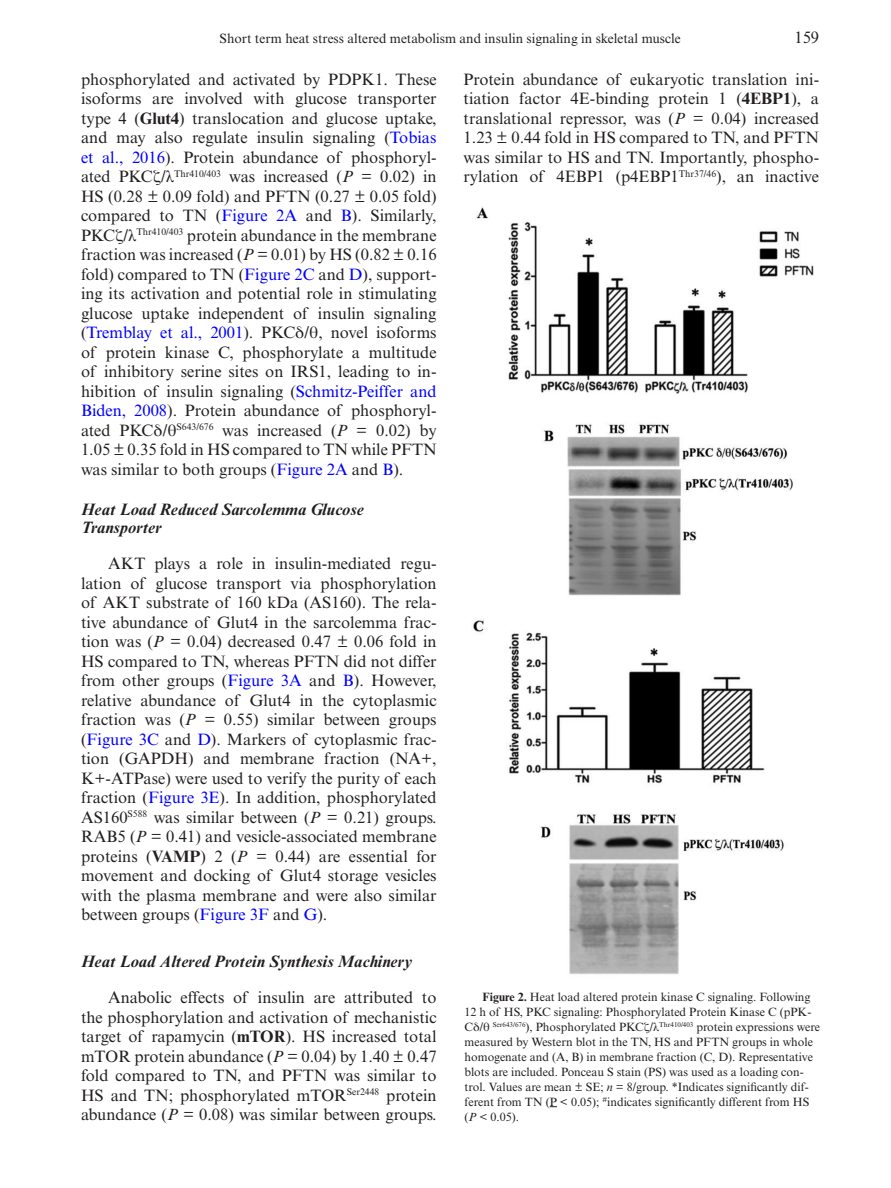
<style>
.page{position:relative;width:891px;height:1188px;background:#fff}
.page>*{position:absolute;margin:0;border:0;box-sizing:border-box;transform-origin:0 0}
.t1{font:16.5px/19.5px "Times New Roman MT Std";color:#231f20;text-align:justify}
.t2{font:italic 700 16.5px/18px "Times New Roman MT Std";color:#231f20}
.t3{font:13.5px "Times New Roman MT Std";color:#231f20}
.t4{font:12px/15px "Times New Roman MT Std";color:#231f20}
.s1{font-weight:700}
.s2{color:#00f}
.s3{font-family:"Gandhari Unicode"}
.s4{font-style:italic}
</style>
<div class="page">
<img style="left:473px;top:207px;width:341px;height:767px">
<p class="t3" style="left:219px;top:30px;width:463px">Short term heat stress altered metabolism and insulin signaling in skeletal muscle</p>
<p class="t1" style="left:794px;top:28px;width:26px">159</p>
<p class="t1" style="left:81px;top:69px;width:357px">phosphorylated and activated by PDPK1. These isoforms are involved with glucose transporter type 4 (<span class="s1">Glut4</span>) translocation and glucose uptake, and may also regulate insulin signaling (<span class="s2">Tobias et al., 2016</span>). Protein abundance of phosphoryl&shy;ated PKC<span class="s3">ζ</span>/<span class="s3">λ</span><sup>Thr410/403</sup> was increased (<span class="s4">P</span> = 0.02) in HS (0.28 ± 0.09 fold) and PFTN (0.27 ± 0.05 fold) compared to TN (<span class="s2">Figure 2A</span> and <span class="s2">B</span>). Similarly, PKC<span class="s3">ζ</span>/<span class="s3">λ</span><sup>Thr410/403</sup> protein abundance in the membrane fraction was increased (<span class="s4">P</span> = 0.01) by HS (0.82 ± 0.16 fold) compared to TN (<span class="s2">Figure 2C</span> and <span class="s2">D</span>), support&shy;ing its activation and potential role in stimulating glucose uptake independent of insulin signaling (<span class="s2">Tremblay et al., 2001</span>). PKC<span class="s3">δ</span>/<span class="s3">θ</span>, novel isoforms of protein kinase C, phosphorylate a multitude of inhibitory serine sites on IRS1, leading to in&shy;hibition of insulin signaling (<span class="s2">Schmitz-Peiffer and Biden, 2008</span>). Protein abundance of phosphoryl&shy;ated PKC<span class="s3">δ</span>/<span class="s3">θ</span><sup>S643/676</sup> was increased (<span class="s4">P</span> = 0.02) by 1.05 ± 0.35 fold in HS compared to TN while PFTN was similar to both groups (<span class="s2">Figure 2A</span> and <span class="s2">B</span>).</p>
<p class="t2" style="left:81px;top:500px;width:284px">Heat Load Reduced Sarcolemma Glucose<br>Transporter</p>
<p class="t1" style="left:81px;top:554px;width:357px;text-indent:27px">AKT plays a role in insulin-mediated regu&shy;lation of glucose transport via phosphorylation of AKT substrate of 160 kDa (AS160). The rela&shy;tive abundance of Glut4 in the sarcolemma frac&shy;tion was (<span class="s4">P</span> = 0.04) decreased 0.47 ± 0.06 fold in HS compared to TN, whereas PFTN did not differ from other groups (<span class="s2">Figure 3A</span> and <span class="s2">B</span>). However, relative abundance of Glut4 in the cytoplasmic fraction was (<span class="s4">P</span> = 0.55) similar between groups (<span class="s2">Figure 3C</span> and <span class="s2">D</span>). Markers of cytoplasmic frac&shy;tion (GAPDH) and membrane fraction (NA+, K+-ATPase) were used to verify the purity of each fraction (<span class="s2">Figure 3E</span>). In addition, phosphorylated AS160<sup>S588</sup> was similar between (<span class="s4">P</span> = 0.21) groups.<br>RAB5 (<span class="s4">P</span> = 0.41) and vesicle-associated membrane proteins (<span class="s1">VAMP</span>) 2 (<span class="s4">P</span> = 0.44) are essential for movement and docking of Glut4 storage vesicles with the plasma membrane and were also similar between groups (<span class="s2">Figure 3F</span> and <span class="s2">G</span>).</p>
<p class="t2" style="left:81px;top:953px;width:333px">Heat Load Altered Protein Synthesis Machinery</p>
<p class="t1" style="left:81px;top:988px;width:357px;text-indent:27px">Anabolic effects of insulin are attributed to the phosphorylation and activation of mechanistic target of rapamycin (<span class="s1">mTOR</span>). HS increased total mTOR protein abundance (<span class="s4">P</span> = 0.04) by 1.40 ± 0.47 fold compared to TN, and PFTN was similar to HS and TN; phosphorylated mTOR<sup>Ser2448</sup> protein abundance (<span class="s4">P</span> = 0.08) was similar between groups.</p>
<p class="t1" style="left:464px;top:69px;width:357px">Protein abundance of eukaryotic translation ini&shy;tiation factor 4E-binding protein 1 (<span class="s1">4EBP1</span>), a translational repressor, was (<span class="s4">P</span> = 0.04) increased 1.23 ± 0.44 fold in HS compared to TN, and PFTN was similar to HS and TN. Importantly, phospho&shy;rylation of 4EBP1 (p4EBP1<sup>Thr37/46</sup>), an inactive</p>
<p class="t4" style="left:464px;top:989px;width:357px;text-indent:18px"><span class="s1">Figure 2.</span> Heat load altered protein kinase C signaling. Following 12 h of HS, PKC signaling: Phosphorylated Protein Kinase C (pPK-C<span class="s3">δ</span>/<span class="s3">θ</span> <sup>Ser643/676</sup>), Phosphorylated PKC<span class="s3">ζ</span>/<span class="s3">λ</span><sup>Thr410/403</sup> protein expressions were measured by Western blot in the TN, HS and PFTN groups in whole homogenate and (A, B) in membrane fraction (C, D). Representative blots are included. Ponceau S stain (PS) was used as a loading con&shy;trol. Values are mean ± SE; <span class="s4">n</span> = 8/group. *Indicates significantly dif&shy;ferent from TN (P &lt; 0.05); <sup>#</sup>indicates significantly different from HS (<span class="s4">P</span> &lt; 0.05).</p>
</div>
